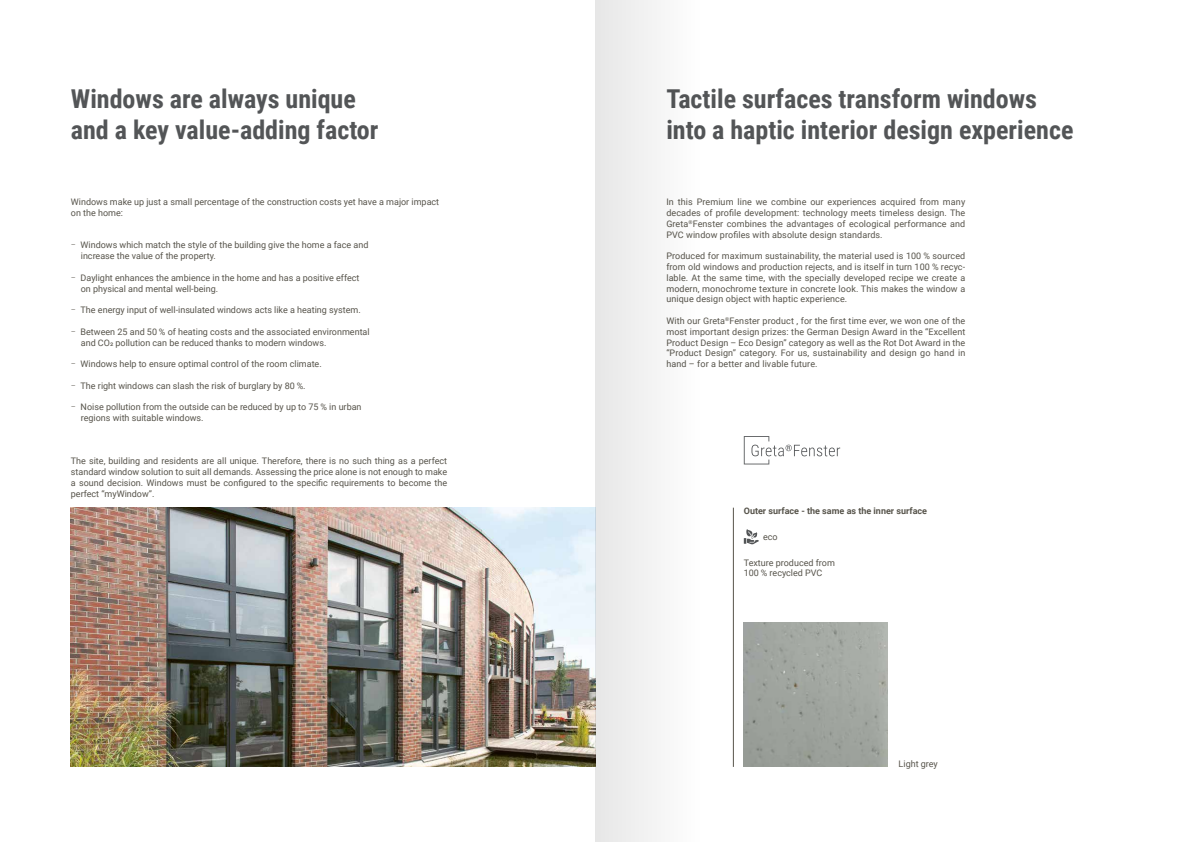
<style>
.page{position:relative;width:1191px;height:842px;background:#fff}
.page>*{position:absolute;margin:0;border:0;box-sizing:border-box;transform-origin:0 0}
.t1{font:700 26px/31.2px "Roboto Condensed";color:#535557}
.t2{font:9px/10.8px "Roboto";color:#57544b}
.t3{font:700 9px "Roboto";color:#57544b}
.s1{font-weight:300}
</style>
<div class="page">
<img style="left:71px;top:508px;width:524px;height:259px">
<img style="left:744px;top:623px;width:144px;height:144px">
<svg style="left:744px;top:529px;width:15px;height:15px"></svg>
<hr style="left:733px;top:508px;width:1px;height:259px;background:#57544b">
<svg style="left:744px;top:436px;width:96px;height:28px"></svg>
<div style="left:595px;top:0;width:108px;height:842px;background:#f3f3f3"></div>
<h1 class="t1" style="left:71px;top:82px;width:309px">Windows are always unique and a key value-adding factor</h1>
<h1 class="t1" style="left:666px;top:82px;width:408px">Tactile surfaces transform windows into a haptic interior design experience</h1>
<p class="t2" style="left:71px;top:196px;width:370px">Windows make up just a small percentage of the construction costs yet have a major impact on the home:</p>
<p class="t2" style="left:81px;top:239px;width:289px;text-indent:-10px"><span class="s1">−</span> Windows which match the style of the building give the home a face and increase the value of the property.</p>
<p class="t2" style="left:81px;top:272px;width:280px;text-indent:-10px"><span class="s1">−</span> Daylight enhances the ambience in the home and has a positive effect on physical and mental well-being.</p>
<p class="t2" style="left:71px;top:304px;width:291px"><span class="s1">−</span> The energy input of well-insulated windows acts like a heating system.</p>
<p class="t2" style="left:81px;top:326px;width:290px;text-indent:-10px"><span class="s1">−</span> Between 25 and 50 % of heating costs and the associated environmental and CO2 pollution can be reduced thanks to modern windows.</p>
<p class="t2" style="left:71px;top:358px;width:252px"><span class="s1">−</span> Windows help to ensure optimal control of the room climate.</p>
<p class="t2" style="left:71px;top:380px;width:236px"><span class="s1">−</span> The right windows can slash the risk of burglary by 80 %.</p>
<p class="t2" style="left:81px;top:401px;width:282px;text-indent:-10px"><span class="s1">−</span> Noise pollution from the outside can be reduced by up to 75 % in urban regions with suitable windows.</p>
<p class="t2" style="left:71px;top:455px;width:378px;text-align:justify">The site, building and residents are all unique. Therefore, there is no such thing as a perfect standard window solution to suit all demands. Assessing the price alone is not enough to make a sound decision. Windows must be configured to the specific requirements to become the perfect “myWindow”.</p>
<p class="t2" style="left:666px;top:196px;width:300px;text-align:justify">In this Premium line we combine our experiences acquired from many decades of profile development: technology meets timeless design. The Greta<sup>®</sup>Fenster combines the advantages of ecological performance and PVC window profiles with absolute design standards.</p>
<p class="t2" style="left:666px;top:250px;width:300px;text-align:justify">Produced for maximum sustainability, the material used is 100 % sourced from old windows and production rejects, and is itself in turn 100 % recyc&shy;lable. At the same time, with the specially developed recipe we create a modern, monochrome texture in concrete look. This makes the window a unique design object with haptic experience.</p>
<p class="t2" style="left:666px;top:315px;width:300px;text-align:justify">With our Greta<sup>®</sup>Fenster product , for the first time ever, we won one of the most important design prizes: the German Design Award in the “Excellent Product Design – Eco Design” category as well as the Rot Dot Award in the “Product Design” category. For us, sustainability and design go hand in hand – for a better and livable future.</p>
<p class="t3" style="left:744px;top:505px;width:185px">Outer surface - the same as the inner surface</p>
<p class="t2" style="left:763px;top:531px;width:16px">eco</p>
<p class="t2" style="left:744px;top:557px;width:93px">Texture produced from<br>100 % recycled PVC</p>
<p class="t2" style="left:898px;top:758px;width:41px">Light grey</p>
</div>
